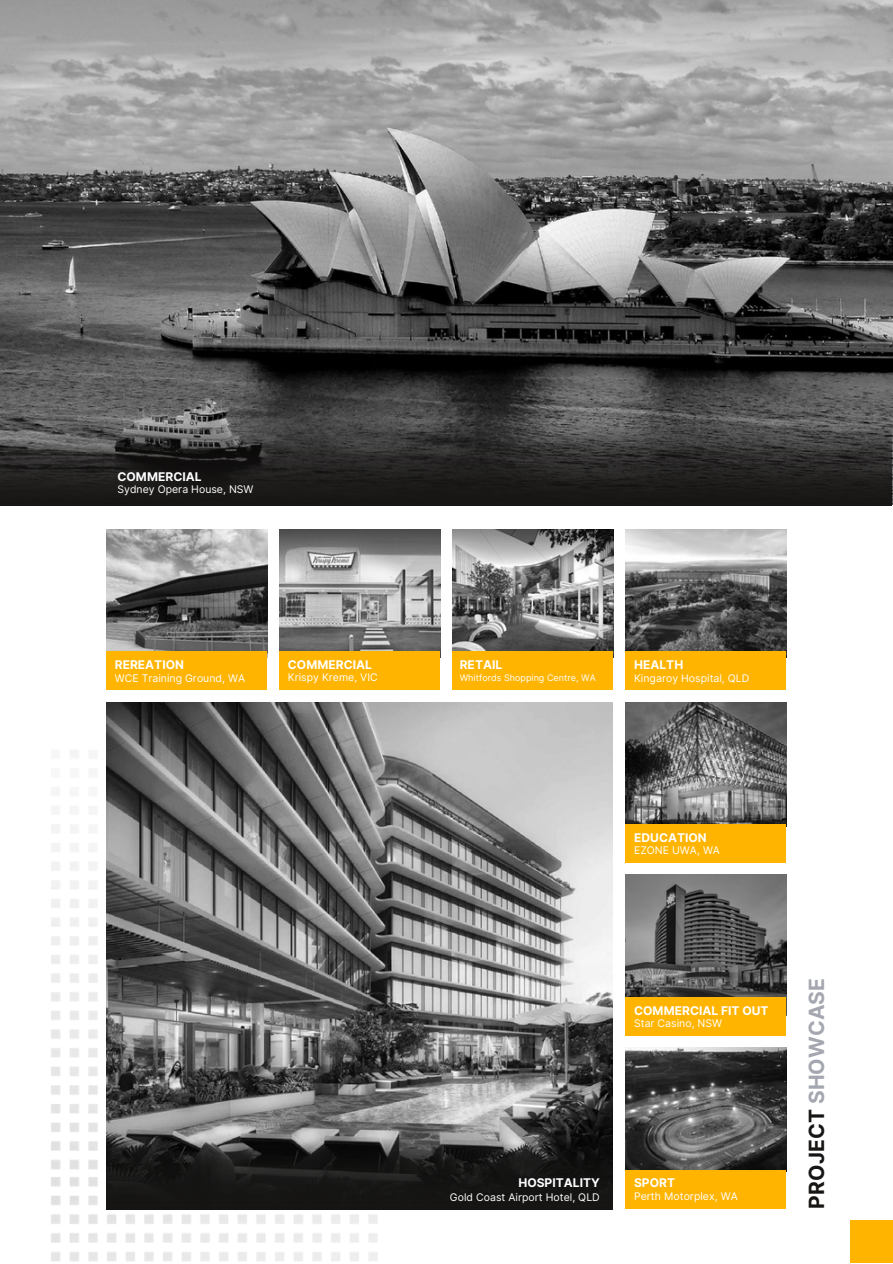
<style>
.page{position:relative;width:893px;height:1264px;background:#fff}
.page>*{position:absolute;margin:0;border:0;box-sizing:border-box;transform-origin:0 0}
.t1{font:700 21px "Inter";letter-spacing:.005em;color:#a5a7b0}
.t2{font:700 12px "Inter";letter-spacing:.005em;color:#fff}
.t3{font:10.5px "Inter";letter-spacing:.005em;color:#fff}
.t4{font:9px "Inter";letter-spacing:.005em;color:#fff}
.s1{color:#171615}
</style>
<div class="page">
<img style="left:51px;top:751px;width:47px;height:414px">
<img style="left:51px;top:1165px;width:337px;height:96px">
<img style="left:106px;top:702px;width:506px;height:441px">
<img style="left:106px;top:1143px;width:506px;height:66px">
<img style="left:0;top:0;width:892px;height:504px">
<img style="left:0;top:422px;width:891px;height:83px">
<div style="left:850px;top:1219px;width:42px;height:43px;background:#ffb400"></div>
<img style="left:625px;top:702px;width:161px;height:122px">
<img style="left:625px;top:529px;width:161px;height:122px">
<img style="left:452px;top:529px;width:161px;height:122px">
<img style="left:279px;top:529px;width:161px;height:122px">
<img style="left:106px;top:529px;width:161px;height:122px">
<img style="left:625px;top:875px;width:161px;height:122px">
<img style="left:625px;top:1047px;width:161px;height:122px">
<div style="left:106px;top:651px;width:161px;height:38px;background:#ffb400"></div>
<div style="left:279px;top:651px;width:161px;height:38px;background:#ffb400"></div>
<div style="left:452px;top:651px;width:161px;height:38px;background:#ffb400"></div>
<div style="left:625px;top:651px;width:161px;height:38px;background:#ffb400"></div>
<div style="left:625px;top:824px;width:161px;height:38px;background:#ffb400"></div>
<div style="left:625px;top:997px;width:161px;height:38px;background:#ffb400"></div>
<div style="left:625px;top:1169px;width:161px;height:39px;background:#ffb400"></div>
<p class="t2" style="left:117px;top:469px;width:86px">COMMERCIAL</p>
<p class="t3" style="left:117px;top:483px;width:137px">Sydney Opera House, NSW</p>
<p class="t2" style="left:115px;top:657px;width:71px">REREATION</p>
<p class="t3" style="left:115px;top:672px;width:132px">WCE Training Ground, WA</p>
<p class="t2" style="left:288px;top:657px;width:86px">COMMERCIAL</p>
<p class="t2" style="left:459px;top:657px;width:44px">RETAIL</p>
<p class="t2" style="left:634px;top:657px;width:51px">HEALTH</p>
<p class="t3" style="left:288px;top:671px;width:91px">Krispy Kreme, VIC</p>
<p class="t4" style="left:459px;top:672px;width:138px">Whitfords Shopping Centre, WA</p>
<p class="t3" style="left:634px;top:671px;width:117px">Kingaroy Hospital, QLD</p>
<p class="t2" style="left:634px;top:830px;width:74px">EDUCATION</p>
<p class="t3" style="left:634px;top:844px;width:87px">EZONE UWA, WA</p>
<p class="t2" style="left:634px;top:1003px;width:136px">COMMERCIAL FIT OUT</p>
<p class="t3" style="left:634px;top:1017px;width:90px">Star Casino, NSW</p>
<p class="t2" style="left:518px;top:1175px;width:83px">HOSPITALITY</p>
<p class="t2" style="left:634px;top:1175px;width:42px">SPORT</p>
<p class="t3" style="left:450px;top:1190px;width:151px">Gold Coast Airport Hotel, QLD</p>
<p class="t3" style="left:634px;top:1189px;width:105px">Perth Motorplex, WA</p>
<p class="t1" style="left:804px;top:1208px;width:232px;rotate:-90deg"><span class="s1">PROJECT</span> SHOWCASE</p>
</div>
